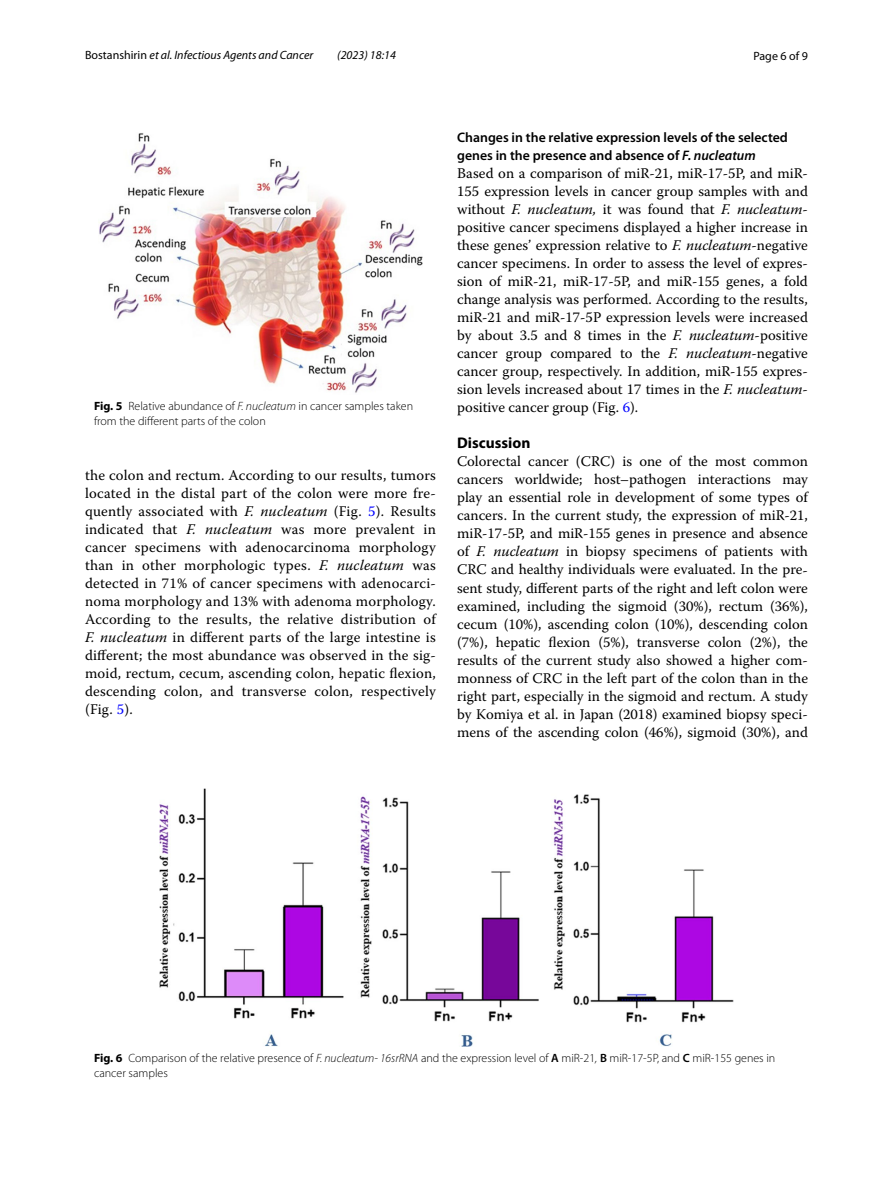
<style>
.page{position:relative;width:893px;height:1187px;background:#fff}
.page>*{position:absolute;margin:0;border:0;box-sizing:border-box;transform-origin:0 0}
.t1{font:700 15.45px "Myriad Pro";color:#000}
.t2{font:14.7px/18px "Warnock Pro";letter-spacing:.005em;color:#000;text-align:justify}
.t3{font:600 13.8px/18px "Myriad Pro";color:#000}
.t4{font:300 12px/15px "Myriad Pro";color:#000}
.t5{font:italic 12px "Myriad Pro";color:#000}
.t6{font:12px "Myriad Pro";color:#000}
.s1{font-style:normal}
.s2{font-weight:700}
.s3{font-style:italic}
.s4{color:#00f}
.s5{font-weight:600}
</style>
<div class="page">
<img style="left:99px;top:133px;width:323px;height:260px">
<img style="left:159px;top:788px;width:574px;height:258px">
<p class="t5" style="left:85px;top:48px;width:230px"><span class="s1">Bostanshirin</span> et al. Infectious Agents and Cancer</p>
<p class="t5" style="left:337px;top:48px;width:60px">(2023) 18:14</p>
<p class="t6" style="left:753px;top:48px;width:56px">Page 6 of 9</p>
<p class="t4" style="left:94px;top:398px;width:321px"><span class="s2">Fig. 5</span> Relative abundance of <span class="s3">F. nucleatum</span> in cancer samples taken from the different parts of the colon</p>
<p class="t2" style="left:85px;top:466px;width:352px">the colon and rectum. According to our results, tumors located in the distal part of the colon were more fre&shy;quently associated with <span class="s3">F. nucleatum</span> (Fig. <span class="s4">5</span>). Results indicated that <span class="s3">F. nucleatum</span> was more prevalent in cancer specimens with adenocarcinoma morphology than in other morphologic types. <span class="s3">F. nucleatum</span> was detected in 71% of cancer specimens with adenocarci&shy;noma morphology and 13% with adenoma morphology.<br>According to the results, the relative distribution of <span class="s3">F. nucleatum</span> in different parts of the large intestine is different; the most abundance was observed in the sig&shy;moid, rectum, cecum, ascending colon, hepatic flexion, descending colon, and transverse colon, respectively (Fig. <span class="s4">5</span>).</p>
<p class="t3" style="left:457px;top:128px;width:332px">Changes in the relative expression levels of the selected genes in the presence and absence of <span class="s3">F. nucleatum</span></p>
<p class="t2" style="left:457px;top:164px;width:352px">Based on a comparison of miR-21, miR-17-5P, and miR-155 expression levels in cancer group samples with and without <span class="s3">F. nucleatum,</span> it was found that <span class="s3">F. nucleatum&shy;</span>positive cancer specimens displayed a higher increase in these genes’ expression relative to <span class="s3">F. nucleatum</span>-negative cancer specimens. In order to assess the level of expres&shy;sion of miR-21, miR-17-5P, and miR-155 genes, a fold change analysis was performed. According to the results, miR-21 and miR-17-5P expression levels were increased by about 3.5 and 8 times in the <span class="s3">F. nucleatum</span>-positive cancer group compared to the <span class="s3">F. nucleatum</span>-negative cancer group, respectively. In addition, miR-155 expres&shy;sion levels increased about 17 times in the <span class="s3">F. nucleatum&shy;</span>positive cancer group (Fig. <span class="s4">6</span>).</p>
<p class="t1" style="left:457px;top:433px;width:75px">Discussion</p>
<p class="t2" style="left:457px;top:452px;width:352px">Colorectal cancer (CRC) is one of the most common cancers worldwide; host–pathogen interactions may play an essential role in development of some types of cancers. In the current study, the expression of miR-21, miR-17-5P, and miR-155 genes in presence and absence of <span class="s3">F. nucleatum</span> in biopsy specimens of patients with CRC and healthy individuals were evaluated. In the pre&shy;sent study, different parts of the right and left colon were examined, including the sigmoid (30%), rectum (36%), cecum (10%), ascending colon (10%), descending colon (7%), hepatic flexion (5%), transverse colon (2%), the results of the current study also showed a higher com&shy;monness of CRC in the left part of the colon than in the right part, especially in the sigmoid and rectum. A study by Komiya et al. in Japan (2018) examined biopsy speci&shy;mens of the ascending colon (46%), sigmoid (30%), and</p>
<p class="t4" style="left:94px;top:1050px;width:683px"><span class="s2">Fig. 6</span> Comparison of the relative presence of <span class="s3">F. nucleatum- 16srRNA</span> and the expression level of <span class="s5">A</span> miR-21<span class="s3">,</span> <span class="s5">B</span> miR-17-5P, and <span class="s5">C</span> miR-155 genes in cancer samples</p>
</div>
